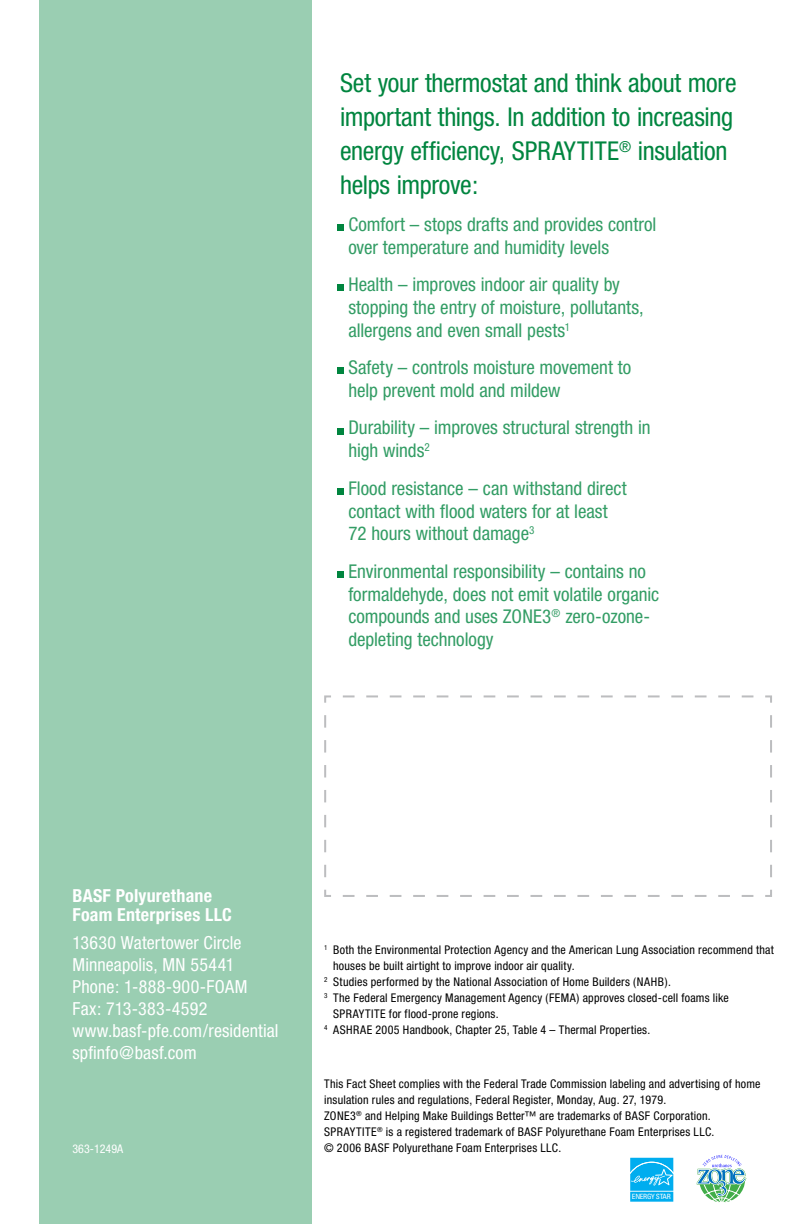
<style>
.page{position:relative;width:791px;height:1224px;background:#fff}
.page>*{position:absolute;margin:0;border:0;box-sizing:border-box;transform-origin:0 0}
.t1{font:condensed 26px/34px "Helvetica Neue";letter-spacing:-.01em;color:#00853f}
.t2{font:condensed 19px/22.8px "Helvetica Neue";color:#339d65}
.t3{font:condensed 18px/22px "Helvetica Neue";letter-spacing:.01em;color:#fff}
.t4{font:700 condensed 18px/19.6px "Helvetica Neue";letter-spacing:.01em;color:#fff}
.t5{font:condensed 12px/16px "Helvetica Neue";letter-spacing:.02em;color:#000}
.t6{font:condensed 12px "Helvetica Neue";color:#fff}
.t7{font:condensed 7.2px "Univers";letter-spacing:-.04em;color:#fff}
</style>
<div class="page">
<div style="left:39px;top:0;width:272px;height:1224px;background:#9aceb2"></div>
<div style="left:629px;top:1157px;width:45px;height:46px;background:#b3e6fa"></div>
<div style="left:630px;top:1192px;width:43px;height:10px;background:#00adef"></div>
<svg style="left:630px;top:1158px;width:43px;height:33px"></svg>
<svg style="left:696px;top:1155px;width:51px;height:48px"></svg>
<div style="left:337px;top:224px;width:6px;height:7px;background:#00853f"></div>
<svg style="left:337px;top:285px;width:6px;height:6px"></svg>
<svg style="left:337px;top:368px;width:6px;height:6px"></svg>
<svg style="left:337px;top:428px;width:6px;height:6px"></svg>
<div style="left:337px;top:488px;width:6px;height:7px;background:#00853f"></div>
<div style="left:337px;top:571px;width:6px;height:7px;background:#00853f"></div>
<svg style="left:324px;top:695px;width:448px;height:202px"></svg>
<h1 class="t1" style="left:340px;top:66px;width:398px">Set your thermostat and think about more important things. In addition to increasing energy efficiency, SPRAYTITE<sup>®</sup> insulation helps improve:</h1>
<h2 class="t2" style="left:348px;top:213px;width:309px">Comfort – stops drafts and provides control over temperature and humidity levels</h2>
<h2 class="t2" style="left:348px;top:273px;width:297px">Health – improves indoor air quality by stopping the entry of moisture, pollutants, allergens and even small pests<sup>1</sup></h2>
<h2 class="t2" style="left:348px;top:356px;width:284px">Safety – controls moisture movement to help prevent mold and mildew</h2>
<h2 class="t2" style="left:348px;top:416px;width:304px">Durability – improves structural strength in high winds<sup>2</sup></h2>
<h2 class="t2" style="left:348px;top:476px;width:280px">Flood resistance – can withstand direct contact with flood waters for at least<br>72 hours without damage<sup>3</sup></h2>
<h2 class="t2" style="left:348px;top:559px;width:312px">Environmental responsibility – contains no formaldehyde, does not emit volatile organic compounds and uses ZONE3<sup>®</sup> zero-ozone&shy;depleting technology</h2>
<h3 class="t4" style="left:72px;top:886px;width:161px">BASF Polyurethane<br>Foam Enterprises LLC</h3>
<h3 class="t3" style="left:72px;top:931px;width:207px">13630 Watertower Circle<br>Minneapolis, MN 55441<br>Phone: 1-888-900-FOAM<br>Fax: 713-383-4592 www.basf-pfe.com/residential spfinfo@basf.com</h3>
<p class="t6" style="left:72px;top:1141px;width:52px">363-1249A</p>
<p class="t5" style="left:324px;top:941px;width:451px"><sup>1</sup> Both the Environmental Protection Agency and the American Lung Association recommend that</p>
<p class="t5" style="left:333px;top:957px;width:243px">houses be built airtight to improve indoor air quality.</p>
<p class="t5" style="left:324px;top:973px;width:348px"><sup>2</sup> Studies performed by the National Association of Home Builders (NAHB).</p>
<p class="t5" style="left:324px;top:989px;width:406px"><sup>3</sup> The Federal Emergency Management Agency (FEMA) approves closed-cell foams like</p>
<p class="t5" style="left:333px;top:1005px;width:167px">SPRAYTITE for flood-prone regions.</p>
<p class="t5" style="left:324px;top:1021px;width:327px"><sup>4</sup> ASHRAE 2005 Handbook, Chapter 25, Table 4 – Thermal Properties.</p>
<p class="t5" style="left:324px;top:1075px;width:438px">This Fact Sheet complies with the Federal Trade Commission labeling and advertising of home insulation rules and regulations, Federal Register, Monday, Aug. 27, 1979.<br>ZONE3<sup>®</sup> and Helping Make Buildings Better™ are trademarks of BASF Corporation.<br>SPRAYTITE<sup>®</sup> is a registered trademark of BASF Polyurethane Foam Enterprises LLC.<br>© 2006 BASF Polyurethane Foam Enterprises LLC.</p>
<p class="t7" style="left:632px;top:1192px;width:40px">ENERGY STAR</p>
</div>
